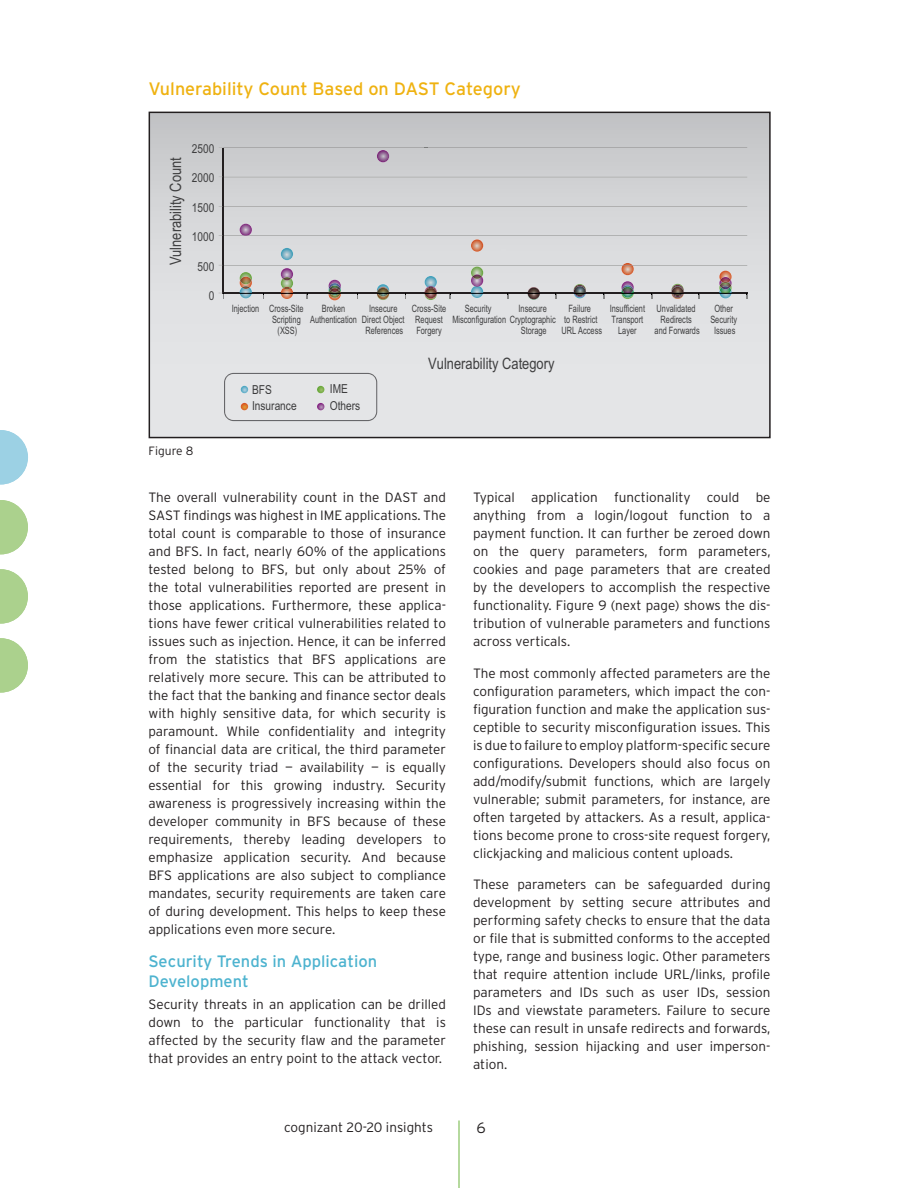
<style>
.page{position:relative;width:918px;height:1188px;background:#fff}
.page>*{position:absolute;margin:0;border:0;box-sizing:border-box;transform-origin:0 0}
.t1{font:18px "Interstate";color:#efb211}
.t2{font:16.5px/19.5px "Interstate";color:#4db3cf}
.t3{font:15.75px "Arial Narrow";color:#3e3e3f}
.t4{font:300 15px "Interstate";color:#231f20}
.Body{font:300 13.5px/18px "Interstate";color:#231f20;text-align:justify}
.t5{font:12.3px/16.8px "Arial Narrow";color:#3c3c3d}
.t6{font:12.3px "Arial Narrow";color:#3e3e3f}
.t7{font:300 12px "Interstate";color:#231f20}
.t8{font:10.2px/11.2px "Arial Narrow";color:#3e3e3f;text-align:center;scale:.89 1}
</style>
<div class="page">
<svg style="left:0;top:430px;width:28px;height:54px"></svg>
<svg style="left:0;top:500px;width:28px;height:54px"></svg>
<svg style="left:0;top:569px;width:28px;height:55px"></svg>
<svg style="left:0;top:638px;width:28px;height:55px"></svg>
<hr style="left:459px;top:1120px;width:1px;height:68px;background:#6cb43f">
<svg style="left:152px;top:115px;width:616px;height:320px;background:#dbdcde"></svg>
<svg style="left:223px;top:147px;width:524px;height:119px;background:#d2d3d5"></svg>
<hr style="left:223px;top:293px;width:525px;height:1px;background:#231f20">
<svg style="left:502px;top:247px;width:3px;height:4px"></svg>
<svg style="left:424px;top:147px;width:4px;height:4px"></svg>
<svg style="left:224px;top:373px;width:153px;height:48px;background:#dbdcdd"></svg>
<svg style="left:240px;top:224px;width:12px;height:12px"></svg>
<svg style="left:240px;top:272px;width:12px;height:26px"></svg>
<svg style="left:329px;top:280px;width:12px;height:20px"></svg>
<svg style="left:281px;top:248px;width:12px;height:12px"></svg>
<svg style="left:281px;top:268px;width:12px;height:31px"></svg>
<svg style="left:528px;top:287px;width:12px;height:13px"></svg>
<svg style="left:622px;top:263px;width:12px;height:12px"></svg>
<svg style="left:622px;top:281px;width:12px;height:18px"></svg>
<svg style="left:672px;top:284px;width:12px;height:15px"></svg>
<svg style="left:719px;top:271px;width:13px;height:27px"></svg>
<svg style="left:574px;top:284px;width:12px;height:14px"></svg>
<svg style="left:425px;top:276px;width:13px;height:24px"></svg>
<svg style="left:471px;top:239px;width:12px;height:13px"></svg>
<svg style="left:471px;top:267px;width:12px;height:31px"></svg>
<svg style="left:377px;top:284px;width:13px;height:16px"></svg>
<svg style="left:377px;top:150px;width:12px;height:12px"></svg>
<hr style="left:222px;top:148px;width:2px;height:145px;background:#231f20">
<svg style="left:219px;top:293px;width:5px;height:6px"></svg>
<div style="left:149px;top:112px;width:622px;height:326px;border:2px solid #231f20"></div>
<p class="t1" style="left:149px;top:78px;width:374px">Vulnerability Count Based on DAST Category</p>
<p class="t6" style="left:192px;top:139px;width:24px">2500</p>
<p class="t3" style="left:164px;top:265px;width:110px;rotate:-90deg">Vulnerability Count</p>
<p class="t6" style="left:192px;top:169px;width:24px">2000</p>
<p class="t6" style="left:192px;top:198px;width:24px">1500</p>
<p class="t6" style="left:192px;top:228px;width:24px">1000</p>
<p class="t6" style="left:198px;top:257px;width:18px">500</p>
<p class="t6" style="left:209px;top:287px;width:7px">0</p>
<p class="t7" style="left:149px;top:444px;width:46px">Figure 8</p>
<p class="t8" style="left:232px;top:302px;width:82px">Injection Cross-Site</p>
<p class="t8" style="left:272px;top:314px;width:34px">Scripting</p>
<p class="t8" style="left:278px;top:325px;width:24px">(XSS)</p>
<p class="t8" style="left:310px;top:302px;width:54px">Broken<br>Authentication</p>
<p class="t8" style="left:362px;top:302px;width:49px">Insecure<br>Direct Object<br>References</p>
<p class="t8" style="left:412px;top:302px;width:40px">Cross-Site<br>Request<br>Forgery</p>
<p class="t8" style="left:452px;top:302px;width:118px;text-align:left;text-indent:13px">Security<br>Misconfiguration Cryptographic</p>
<p class="t8" style="left:561px;top:302px;width:47px">Failure<br>to Restrict<br>URL Access</p>
<p class="t8" style="left:610px;top:302px;width:41px">Insufficient<br>Transport<br>Layer</p>
<p class="t8" style="left:655px;top:302px;width:52px">Unvalidated<br>Redirects and Forwards</p>
<p class="t8" style="left:710px;top:302px;width:31px">Other<br>Security<br>Issues</p>
<p class="t8" style="left:519px;top:302px;width:33px">Insecure</p>
<p class="t8" style="left:521px;top:325px;width:31px">Storage</p>
<p class="t5" style="left:252px;top:380px;width:46px">BFS<br>Insurance</p>
<p class="t5" style="left:330px;top:380px;width:32px">IME<br>Others</p>
<p class="t3" style="left:428px;top:352px;width:128px">Vulnerability Category</p>
<p class="Body" style="left:148px;top:488px;width:299px">The overall vulnerability count in the DAST and SAST findings was highest in IME applications. The total count is comparable to those of insurance and BFS. In fact, nearly 60% of the applications tested belong to BFS, but only about 25% of the total vulnerabilities reported are present in those applications. Furthermore, these applica&shy;tions have fewer critical vulnerabilities related to issues such as injection. Hence, it can be inferred from the statistics that BFS applications are relatively more secure. This can be attributed to the fact that the banking and finance sector deals with highly sensitive data, for which security is paramount. While confidentiality and integrity of financial data are critical, the third parameter of the security triad — availability — is equally essential for this growing industry. Security awareness is progressively increasing within the developer community in BFS because of these requirements, thereby leading developers to emphasize application security. And because BFS applications are also subject to compliance mandates, security requirements are taken care of during development. This helps to keep these applications even more secure.</p>
<h1 class="t2" style="left:148px;top:952px;width:230px">Security Trends in Application<br>Development</h1>
<p class="Body" style="left:148px;top:995px;width:299px">Security threats in an application can be drilled down to the particular functionality that is affected by the security flaw and the parameter that provides an entry point to the attack vector.</p>
<p class="Body" style="left:473px;top:488px;width:299px">Typical application functionality could be anything from a login/logout function to a payment function. It can further be zeroed down on the query parameters, form parameters, cookies and page parameters that are created by the developers to accomplish the respective functionality. Figure 9 (next page) shows the dis&shy;tribution of vulnerable parameters and functions across verticals.</p>
<p class="Body" style="left:473px;top:664px;width:299px">The most commonly affected parameters are the configuration parameters, which impact the con&shy;figuration function and make the application sus&shy;ceptible to security misconfiguration issues. This is due to failure to employ platform-specific secure configurations. Developers should also focus on add/modify/submit functions, which are largely vulnerable; submit parameters, for instance, are often targeted by attackers. As a result, applica&shy;tions become prone to cross-site request forgery, clickjacking and malicious content uploads.</p>
<p class="Body" style="left:473px;top:875px;width:299px">These parameters can be safeguarded during development by setting secure attributes and performing safety checks to ensure that the data or file that is submitted conforms to the accepted type, range and business logic. Other parameters that require attention include URL/links, profile parameters and IDs such as user IDs, session IDs and viewstate parameters. Failure to secure these can result in unsafe redirects and forwards, phishing, session hijacking and user imperson&shy;ation.</p>
<p class="Body" style="left:284px;top:1118px;width:151px">cognizant 20-20 insights</p>
<p class="t4" style="left:477px;top:1119px;width:11px">6</p>
</div>
